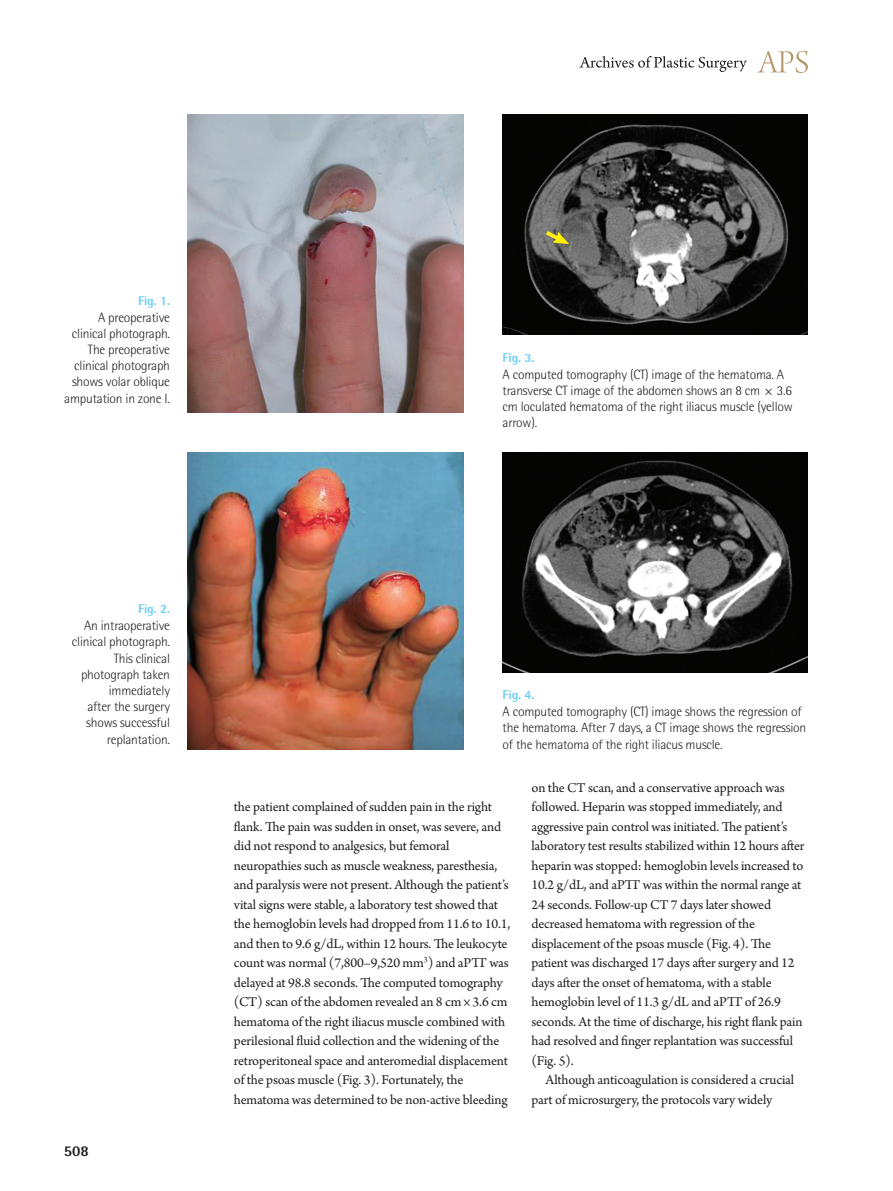
<style>
.page{position:relative;width:893px;height:1191px;background:#fff}
.page>*{position:absolute;margin:0;border:0;box-sizing:border-box;transform-origin:0 0}
.t1{font:800 15px "Rotis Semi Sans Std";color:#231f20}
.본문{font:14.25px/19.5px "Arno Pro";letter-spacing:-.01em;color:#231f20}
.표_그림_설명{font:300 13.5px/16.2px "Rotis Semi Sans Std";letter-spacing:-.015em;color:#231f20;text-align:right}
.표_그림_설명-2{font:800 12.75px "Rotis Semi Sans Std";letter-spacing:-.015em;color:#6bcff6}
</style>
<div class="page">
<svg style="left:757px;top:51px;width:51px;height:22px"></svg>
<svg style="left:579px;top:56px;width:168px;height:16px"></svg>
<img style="left:187px;top:115px;width:276px;height:297px">
<img style="left:187px;top:452px;width:276px;height:298px">
<img style="left:503px;top:452px;width:305px;height:220px">
<img style="left:503px;top:115px;width:305px;height:220px">
<svg style="left:542px;top:227px;width:27px;height:18px"></svg>
<p class="표_그림_설명-2" style="left:138px;top:292px;width:33px">Fig. 1.</p>
<p class="표_그림_설명" style="left:64px;top:309px;width:107px">A preoperative clinical photograph.<br>The preoperative clinical photograph shows volar oblique amputation in zone I.</p>
<p class="표_그림_설명-2" style="left:503px;top:350px;width:33px">Fig. 3.</p>
<p class="표_그림_설명" style="left:503px;top:366px;width:292px;text-align:left">A computed tomography (CT) image of the hematoma. A transverse CT image of the abdomen shows an 8 cm × 3.6 cm loculated hematoma of the right iliacus muscle (yellow arrow).</p>
<p class="표_그림_설명-2" style="left:138px;top:601px;width:33px">Fig. 2.</p>
<p class="표_그림_설명" style="left:72px;top:617px;width:100px">An intraoperative clinical photograph.<br>This clinical photograph taken immediately<br>after the surgery shows successful replantation.</p>
<p class="t1" style="left:64px;top:1141px;width:27px">508</p>
<p class="표_그림_설명-2" style="left:503px;top:687px;width:33px">Fig. 4.</p>
<p class="표_그림_설명" style="left:503px;top:703px;width:305px;text-align:left">A computed tomography (CT) image shows the regression of the hematoma. After 7 days, a CT image shows the regression of the hematoma of the right iliacus muscle.</p>
<p class="본문" style="left:234px;top:798px;width:278px">the patient complained of sudden pain in the right flank. The pain was sudden in onset, was severe, and did not respond to analgesics, but femoral neuropathies such as muscle weakness, paresthesia, and paralysis were not present. Although the patient’s vital signs were stable, a laboratory test showed that the hemoglobin levels had dropped from 11.6 to 10.1, and then to 9.6 g/dL, within 12 hours. The leukocyte count was normal (7,800–9,520 mm<sup>3</sup>) and aPTT was delayed at 98.8 seconds. The computed tomography (CT) scan of the abdomen revealed an 8 cm × 3.6 cm hematoma of the right iliacus muscle combined with perilesional fluid collection and the widening of the retroperitoneal space and anteromedial displacement of the psoas muscle (Fig. 3). Fortunately, the hematoma was determined to be non-active bleeding</p>
<p class="본문" style="left:531px;top:778px;width:274px">on the CT scan, and a conservative approach was followed. Heparin was stopped immediately, and aggressive pain control was initiated. The patient’s laboratory test results stabilized within 12 hours after heparin was stopped: hemoglobin levels increased to 10.2 g/dL, and aPTT was within the normal range at 24 seconds. Follow-up CT 7 days later showed decreased hematoma with regression of the displacement of the psoas muscle (Fig. 4). The patient was discharged 17 days after surgery and 12 days after the onset of hematoma, with a stable hemoglobin level of 11.3 g/dL and aPTT of 26.9 seconds. At the time of discharge, his right flank pain had resolved and finger replantation was successful (Fig. 5).</p>
<p class="본문" style="left:531px;top:1071px;width:264px;text-indent:14px">Although anticoagulation is considered a crucial part of microsurgery, the protocols vary widely</p>
</div>
